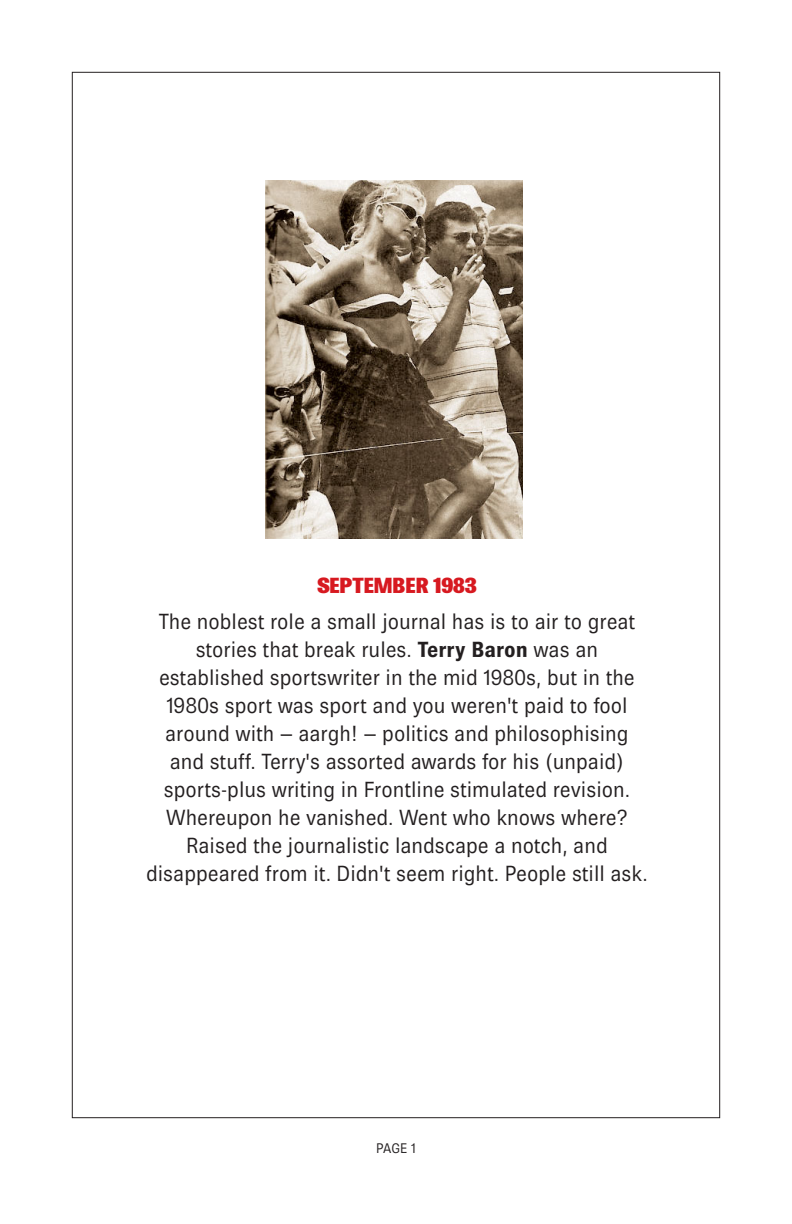
<style>
.page{position:relative;width:792px;height:1224px;background:#fff}
.page>*{position:absolute;margin:0;border:0;box-sizing:border-box;transform-origin:0 0}
.t1{font:300 22px/28px "Brown";color:#231f20;text-align:center}
.t2{font:800 22px "Brown";color:#d71920}
.t3{font:300 14px "Brown";color:#231f20}
.s1{font-weight:700}
</style>
<div class="page">
<img style="left:265px;top:181px;width:257px;height:358px">
<p class="t2" style="left:317px;top:577px;width:161px">SEPTEMBER 1983</p>
<p class="t1" style="left:146px;top:609px;width:503px">The noblest role a small journal has is to air to great stories that break rules. <span class="s1">Terry Baron</span> was an established sportswriter in the mid 1980s, but in the 1980s sport was sport and you weren't paid to fool around with – aargh! – politics and philosophising and stuff. Terry's assorted awards for his (unpaid) sports-plus writing in Frontline stimulated revision.<br>Whereupon he vanished. Went who knows where?<br>Raised the journalistic landscape a notch, and disappeared from it. Didn't seem right. People still ask.</p>
<p class="t3" style="left:376px;top:1143px;width:41px">PAGE 1</p>
</div>
